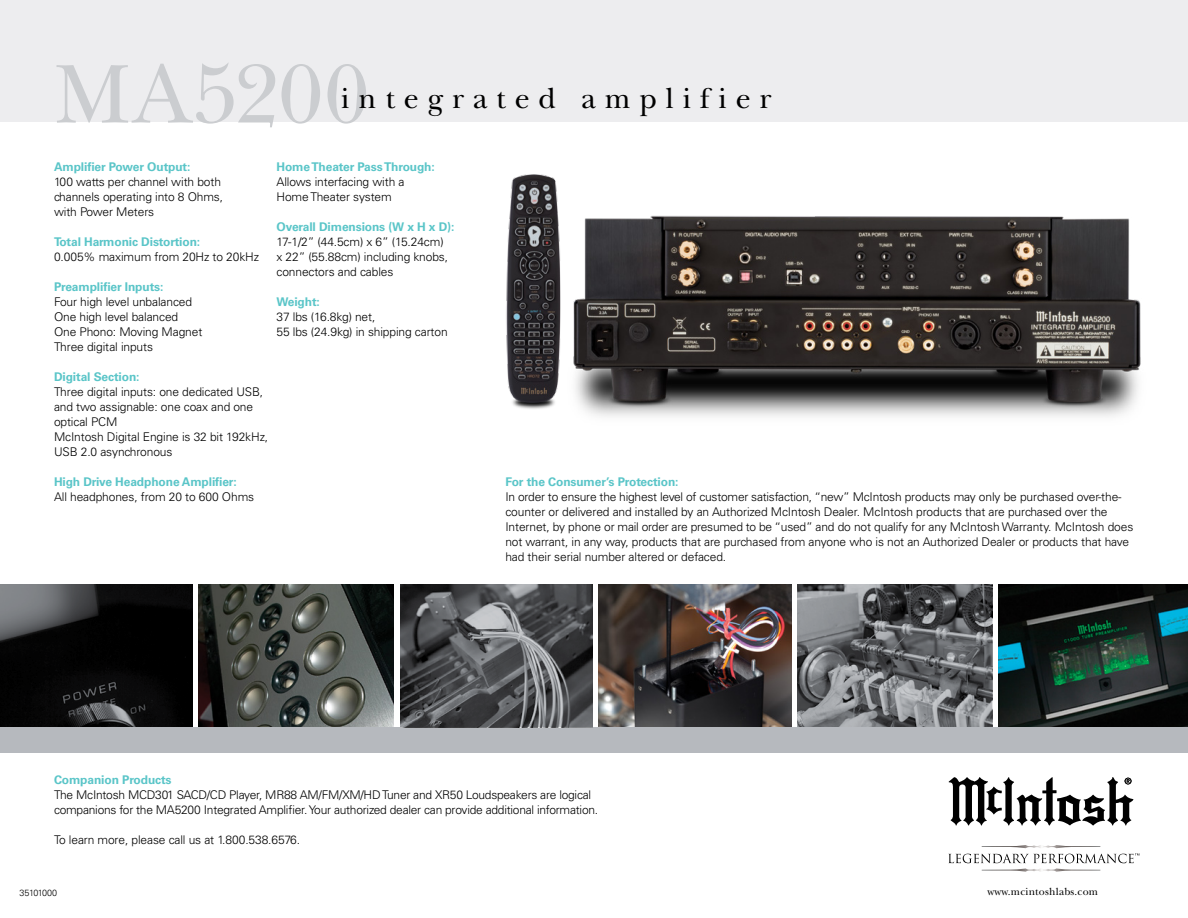
<style>
.page{position:relative;width:1188px;height:918px;background:#fff}
.page>*{position:absolute;margin:0;border:0;box-sizing:border-box;transform-origin:0 0}
.t1{font:87px "New Baskerville Std";letter-spacing:.01em;color:#cbcdd0}
.t2{font:30px "New Baskerville Std";letter-spacing:.295em;color:#000}
.t3{font:300 12px/15px "Univers LT Std";letter-spacing:-.01em;color:#000}
.t4{font:700 12px "Univers LT Std";letter-spacing:-.01em;color:#5ac5c8}
.t5{font:10.65px "New Baskerville Std";letter-spacing:.02em;color:#000}
.t6{font:300 9px "Univers LT Std";letter-spacing:-.01em;color:#000}
</style>
<div class="page">
<div style="left:0;top:0;width:1188px;height:122px;background:#ededef"></div>
<svg style="left:949px;top:777px;width:184px;height:49px"></svg>
<svg style="left:948px;top:845px;width:191px;height:27px"></svg>
<img style="left:199px;top:585px;width:195px;height:142px">
<img style="left:999px;top:585px;width:189px;height:142px">
<img style="left:599px;top:585px;width:192px;height:142px">
<div style="left:0;top:727px;width:1188px;height:26px;background:#b6b9be"></div>
<svg style="left:0;top:585px;width:193px;height:142px;background:#171718"></svg>
<svg style="left:797px;top:585px;width:195px;height:142px;background:#6b6d70"></svg>
<svg style="left:400px;top:585px;width:193px;height:142px;background:#545558"></svg>
<img style="left:575px;top:215px;width:566px;height:202px">
<img style="left:506px;top:174px;width:69px;height:235px">
<h1 class="t1" style="left:54px;top:44px;width:317px">MA5200</h1>
<h2 class="t2" style="left:341px;top:80px;width:432px">integrated amplifier</h2>
<p class="t4" style="left:54px;top:159px;width:138px">Amplifier Power Output:</p>
<p class="t3" style="left:54px;top:174px;width:171px">100 watts per channel with both channels operating into 8 Ohms, with Power Meters</p>
<p class="t4" style="left:54px;top:234px;width:148px">Total Harmonic Distortion:</p>
<p class="t3" style="left:54px;top:249px;width:207px">0.005% maximum from 20Hz to 20kHz</p>
<p class="t4" style="left:54px;top:279px;width:111px">Preamplifier Inputs:</p>
<p class="t3" style="left:54px;top:294px;width:150px">Four high level unbalanced<br>One high level balanced<br>One Phono: Moving Magnet<br>Three digital inputs</p>
<p class="t4" style="left:54px;top:369px;width:87px">Digital Section:</p>
<p class="t3" style="left:54px;top:384px;width:216px">Three digital inputs: one dedicated USB, and two assignable: one coax and one optical PCM<br>McIntosh Digital Engine is 32 bit 192kHz,<br>USB 2.0 asynchronous</p>
<p class="t4" style="left:54px;top:474px;width:184px">High Drive Headphone Amplifier:</p>
<p class="t3" style="left:54px;top:489px;width:202px">All headphones, from 20 to 600 Ohms</p>
<p class="t4" style="left:276px;top:159px;width:160px">Home Theater Pass Through:</p>
<p class="t3" style="left:276px;top:174px;width:129px">Allows interfacing with a<br>Home Theater system</p>
<p class="t4" style="left:276px;top:219px;width:179px">Overall Dimensions (W x H x D):</p>
<p class="t3" style="left:276px;top:234px;width:173px">17-1/2” (44.5cm) x 6” (15.24cm) x 22” (55.88cm) including knobs, connectors and cables</p>
<p class="t4" style="left:276px;top:294px;width:45px">Weight:</p>
<p class="t3" style="left:276px;top:309px;width:173px">37 lbs (16.8kg) net,<br>55 lbs (24.9kg) in shipping carton</p>
<p class="t4" style="left:505px;top:475px;width:175px">For the Consumer’s Protection:</p>
<p class="t3" style="left:505px;top:489px;width:629px">In order to ensure the highest level of customer satisfaction, “new” McIntosh products may only be purchased over-the&shy;counter or delivered and installed by an Authorized McIntosh Dealer. McIntosh products that are purchased over the Internet, by phone or mail order are presumed to be “used” and do not qualify for any McIntosh Warranty. McIntosh does not warrant, in any way, products that are purchased from anyone who is not an Authorized Dealer or products that have had their serial number altered or defaced.</p>
<p class="t4" style="left:54px;top:773px;width:119px">Companion Products</p>
<p class="t3" style="left:54px;top:787px;width:546px">The McIntosh MCD301 SACD/CD Player, MR88 AM/FM/XM/HD Tuner and XR50 Loudspeakers are logical companions for the MA5200 Integrated Amplifier. Your authorized dealer can provide additional information.</p>
<p class="t3" style="left:54px;top:832px;width:248px">To learn more, please call us at 1.800.538.6576.</p>
<p class="t6" style="left:20px;top:887px;width:39px">35101000</p>
<p class="t5" style="left:987px;top:885px;width:112px">www.mcintoshlabs.com</p>
</div>
